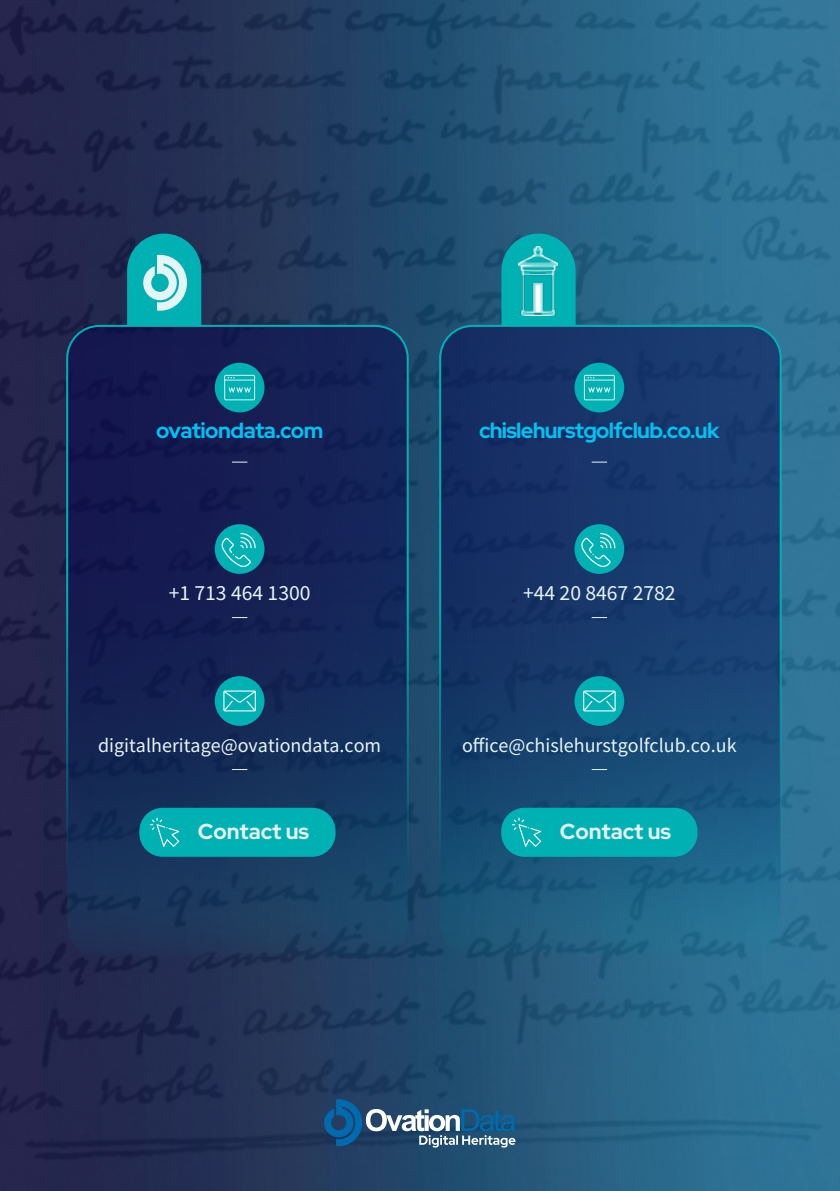
<style>
.page{position:relative;width:840px;height:1191px;background:#fff}
.page>*{position:absolute;margin:0;border:0;box-sizing:border-box;transform-origin:0 0}
.t1{font:700 21.6px "Red Hat Display";letter-spacing:-.035em;color:#00c2f3}
.t2{font:21.6px "Source Sans Pro";color:#e5f4f5}
.t3{font:700 21.6px "Red Hat Display";color:#e5f4f5}
.t4{font:20px "Source Sans Pro";color:#e5f4f5}
</style>
<div class="page">
<img style="left:0;top:0;width:839px;height:1191px">
<svg style="left:440px;top:326px;width:340px;height:631px;background:#194271"></svg>
<div style="left:439px;top:325px;width:342px;height:633px;border:2px solid #fff;border-radius:32px"></div>
<svg style="left:67px;top:326px;width:340px;height:631px;background:#152756"></svg>
<div style="left:66px;top:325px;width:342px;height:633px;border:2px solid #fff;border-radius:32px"></div>
<div style="left:501px;top:807px;width:196px;height:49px;background:#00b1b3;border-radius:23px"></div>
<svg style="left:512px;top:817px;width:29px;height:30px"></svg>
<div style="left:139px;top:807px;width:196px;height:49px;background:#00b1b3;border-radius:23px"></div>
<svg style="left:150px;top:817px;width:29px;height:30px"></svg>
<div style="left:574px;top:363px;width:50px;height:49px;background:#00b1b3;border-radius:50%"></div>
<svg style="left:583px;top:375px;width:31px;height:25px"></svg>
<div style="left:215px;top:363px;width:49px;height:49px;background:#00b1b3;border-radius:50%"></div>
<svg style="left:224px;top:375px;width:31px;height:25px"></svg>
<svg style="left:501px;top:233px;width:74px;height:92px;background:#08a3aa"></svg>
<img style="left:518px;top:247px;width:39px;height:68px">
<svg style="left:127px;top:233px;width:74px;height:92px;background:#2eb1b6"></svg>
<div style="left:574px;top:524px;width:50px;height:50px;background:#00b1b3;border-radius:50%"></div>
<svg style="left:580px;top:533px;width:35px;height:34px"></svg>
<div style="left:215px;top:524px;width:49px;height:50px;background:#00b1b3;border-radius:50%"></div>
<svg style="left:221px;top:533px;width:34px;height:34px"></svg>
<svg style="left:591px;top:769px;width:15px;height:1px"></svg>
<svg style="left:232px;top:769px;width:15px;height:1px"></svg>
<svg style="left:591px;top:617px;width:15px;height:1px"></svg>
<svg style="left:232px;top:617px;width:15px;height:1px"></svg>
<svg style="left:591px;top:461px;width:15px;height:1px"></svg>
<svg style="left:232px;top:461px;width:15px;height:1px"></svg>
<div style="left:215px;top:676px;width:49px;height:50px;background:#00b1b3;border-radius:50%"></div>
<svg style="left:223px;top:690px;width:33px;height:21px"></svg>
<div style="left:574px;top:676px;width:50px;height:50px;background:#00b1b3;border-radius:50%"></div>
<svg style="left:583px;top:690px;width:32px;height:21px"></svg>
<svg style="left:324px;top:1099px;width:191px;height:48px;background:#3c688b"></svg>
<p class="t1" style="left:156px;top:416px;width:169px">ovationdata.com</p>
<p class="t1" style="left:478px;top:416px;width:242px">chislehurstgolfclub.co.uk</p>
<p class="t2" style="left:168px;top:579px;width:143px">+1 713 464 1300</p>
<p class="t2" style="left:522px;top:579px;width:154px">+44 20 8467 2782</p>
<p class="t4" style="left:98px;top:732px;width:284px">digitalheritage@ovationdata.com</p>
<p class="t4" style="left:462px;top:732px;width:276px">office@chislehurstgolfclub.co.uk</p>
<p class="t3" style="left:198px;top:817px;width:113px">Contact us</p>
<p class="t3" style="left:559px;top:817px;width:113px">Contact us</p>
</div>
